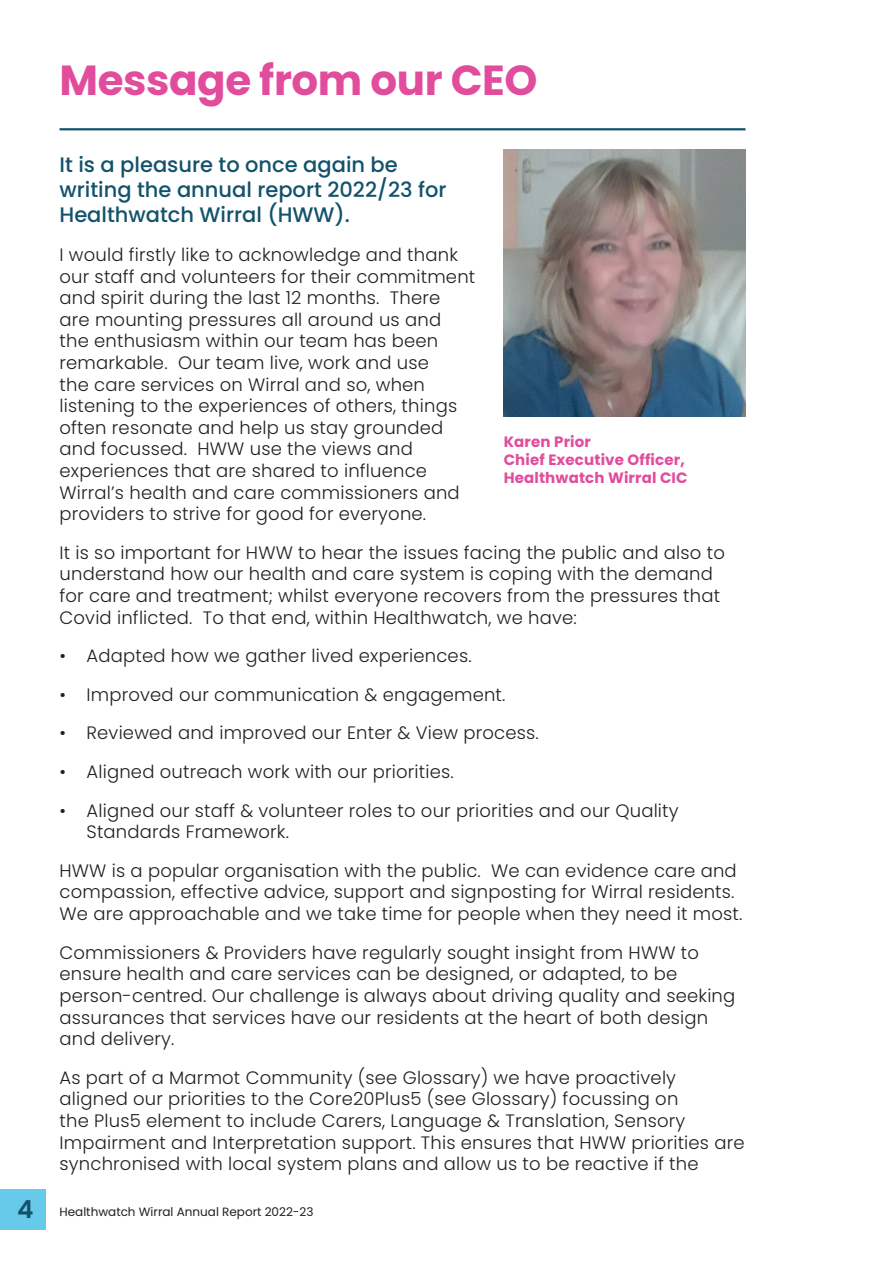
<style>
.page{position:relative;width:893px;height:1263px;background:#fff}
.page>*{position:absolute;margin:0;border:0;box-sizing:border-box;transform-origin:0 0}
.t1{font:700 42px "Poppins";letter-spacing:-.01em;color:#e14c9c}
.t2{font:500 21px/25.2px "Poppins";color:#13526c}
.t3{font:300 18px/21.6px "Poppins";letter-spacing:.01em;color:#231f20}
.t4{font:700 15px/18px "Poppins";letter-spacing:.01em;color:#e14c9c}
.t5{font:12px "Poppins";color:#231f20}
.s1{font-weight:600;font-size:24.9px;color:#13526c}
</style>
<div class="page">
<div style="left:0;top:1189px;width:45px;height:40px;background:#68caea"></div>
<hr style="left:60px;top:128px;width:685px;height:2px;background:#13526c">
<img style="left:504px;top:150px;width:241px;height:267px">
<h1 class="t1" style="left:60px;top:56px;width:480px">Message from our CEO</h1>
<p class="t2" style="left:60px;top:152px;width:388px">It is a pleasure to once again be writing the annual report 2022/23 for<br>Healthwatch Wirral (HWW).</p>
<p class="t3" style="left:60px;top:244px;width:417px">I would firstly like to acknowledge and thank our staff and volunteers for their commitment and spirit during the last 12 months. There<br>are mounting pressures all around us and<br>the enthusiasm within our team has been remarkable. Our team live, work and use<br>the care services on Wirral and so, when listening to the experiences of others, things often resonate and help us stay grounded and focussed. HWW use the views and experiences that are shared to influence Wirral’s health and care commissioners and providers to strive for good for everyone.</p>
<p class="t3" style="left:60px;top:542px;width:667px">It is so important for HWW to hear the issues facing the public and also to understand how our health and care system is coping with the demand for care and treatment; whilst everyone recovers from the pressures that Covid inflicted. To that end, within Healthwatch, we have:</p>
<p class="t3" style="left:60px;top:645px;width:414px">• Adapted how we gather lived experiences.</p>
<p class="t3" style="left:60px;top:684px;width:447px">• Improved our communication &amp; engagement.</p>
<p class="t3" style="left:60px;top:722px;width:481px">• Reviewed and improved our Enter &amp; View process.</p>
<p class="t3" style="left:60px;top:761px;width:396px">• Aligned outreach work with our priorities.</p>
<p class="t3" style="left:87px;top:800px;width:594px;text-indent:-27px">• Aligned our staff &amp; volunteer roles to our priorities and our Quality<br>Standards Framework.</p>
<p class="t3" style="left:60px;top:860px;width:684px">HWW is a popular organisation with the public. We can evidence care and compassion, effective advice, support and signposting for Wirral residents.<br>We are approachable and we take time for people when they need it most.</p>
<p class="t3" style="left:60px;top:942px;width:677px">Commissioners &amp; Providers have regularly sought insight from HWW to ensure health and care services can be designed, or adapted, to be person-centred. Our challenge is always about driving quality and seeking assurances that services have our residents at the heart of both design and delivery.</p>
<p class="t3" style="left:60px;top:1067px;width:687px">As part of a Marmot Community (see Glossary) we have proactively aligned our priorities to the Core20Plus5 (see Glossary) focussing on<br>the Plus5 element to include Carers, Language &amp; Translation, Sensory Impairment and Interpretation support. This ensures that HWW priorities are synchronised with local system plans and allow us to be reactive if the</p>
<p class="t4" style="left:504px;top:433px;width:185px">Karen Prior<br>Chief Executive Officer,<br>Healthwatch Wirral CIC</p>
<p class="t5" style="left:17px;top:1205px;width:298px"><span class="s1">4</span> Healthwatch Wirral Annual Report 2022-23</p>
</div>
